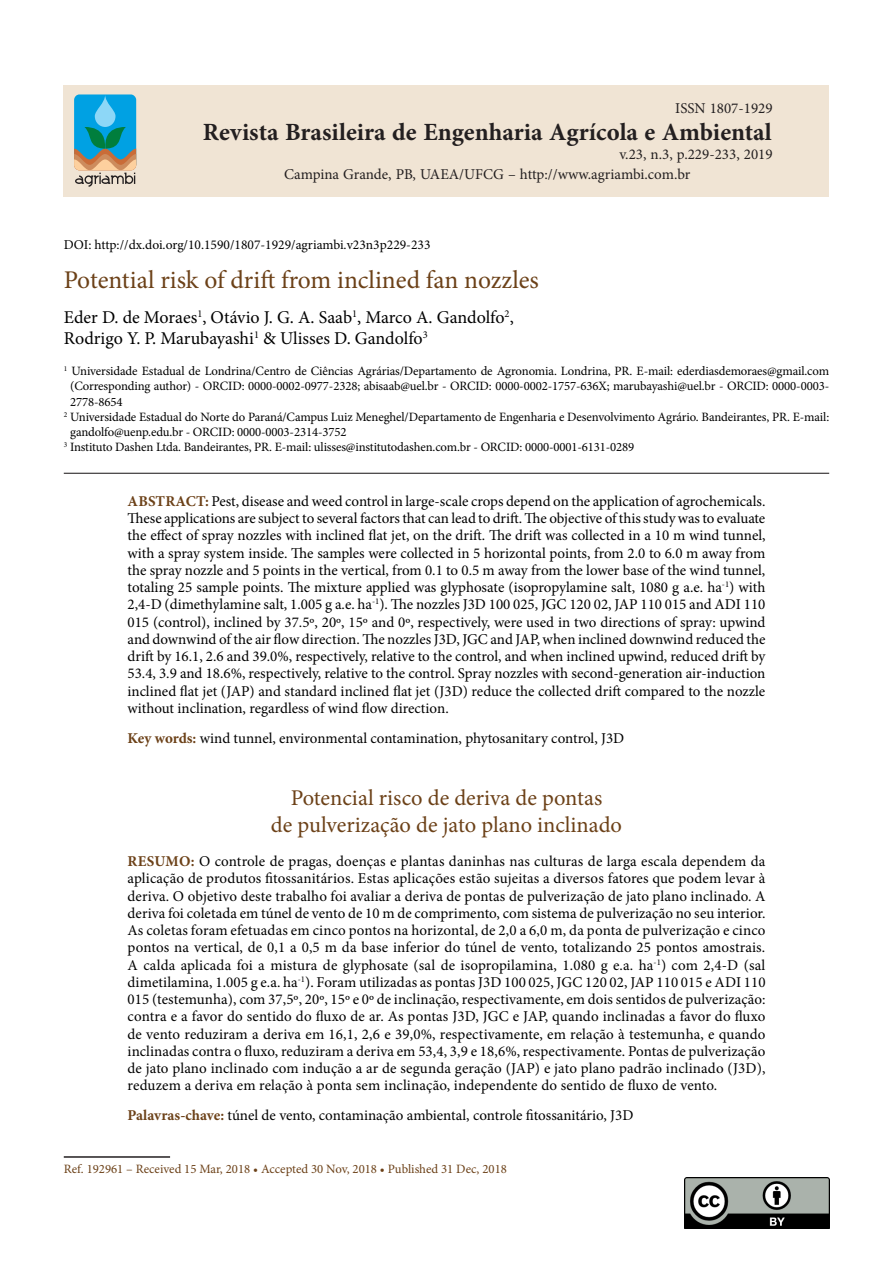
<style>
.page{position:relative;width:893px;height:1263px;background:#fff}
.page>*{position:absolute;margin:0;border:0;box-sizing:border-box;transform-origin:0 0}
.Titulo_RBEAA{font:25.5px "Minion Pro";color:#6c4118}
.Corpo_do_Texto{font:700 24.75px "Minion Pro";letter-spacing:-.005em;color:#231f20}
.Texto_Resumo_RBEAA{font:22.5px "Minion Pro";color:#6c4118}
.Autores_RBEAA{font:18px "Minion Pro";color:#000}
.Texto_Resumo_RBEAA-2{font:15px/17.2px "Minion Pro";color:#000;text-align:justify}
.Corpo_do_Texto-2{font:15px "Minion Pro";color:#231f20}
.t1{font:13.5px "Minion Pro";color:#000}
.t2{font:12.75px/15.3px "Minion Pro";letter-spacing:-.01em;color:#000;text-align:justify}
.t3{font:12.75px "Minion Pro";color:#6c4118}
.s1{font-weight:700;color:#6c4118}
</style>
<div class="page">
<div style="left:64px;top:85px;width:765px;height:111px;background:#f0e4d4"></div>
<svg style="left:74px;top:94px;width:62px;height:93px;background:#54a3b5"></svg>
<hr style="left:64px;top:473px;width:765px;height:1px;background:#231f20">
<hr style="left:64px;top:1156px;width:106px;height:2px;background:#231f20">
<img style="left:684px;top:1178px;width:145px;height:51px">
<p class="Corpo_do_Texto-2" style="left:675px;top:99px;width:99px">ISSN 1807-1929</p>
<p class="Corpo_do_Texto-2" style="left:619px;top:145px;width:155px">v.23, n.3, p.229-233, 2019</p>
<p class="Corpo_do_Texto" style="left:203px;top:115px;width:570px">Revista Brasileira de Engenharia Agrícola e Ambiental</p>
<p class="Corpo_do_Texto-2" style="left:284px;top:164px;width:408px">Campina Grande, PB, UAEA/UFCG – http://www.agriambi.com.br</p>
<p class="t1" style="left:64px;top:235px;width:368px">DOI: http://dx.doi.org/10.1590/1807-1929/agriambi.v23n3p229-233</p>
<p class="Titulo_RBEAA" style="left:64px;top:263px;width:477px">Potential risk of drift from inclined fan nozzles</p>
<p class="Autores_RBEAA" style="left:64px;top:305px;width:451px">Eder D. de Moraes<sup>1</sup>, Otávio J. G. A. Saab<sup>1</sup>, Marco A. Gandolfo<sup>2</sup>,</p>
<p class="Autores_RBEAA" style="left:64px;top:327px;width:365px">Rodrigo Y. P. Marubayashi<sup>1</sup> &amp; Ulisses D. Gandolfo<sup>3</sup></p>
<p class="t2" style="left:70px;top:363px;width:760px;text-indent:-6px"><sup>1</sup> Universidade Estadual de Londrina/Centro de Ciências Agrárias/Departamento de Agronomia. Londrina, PR. E-mail: ederdiasdemoraes@gmail.com (Corresponding author) - ORCID: 0000-0002-0977-2328; abisaab@uel.br - ORCID: 0000-0002-1757-636X; marubayashi@uel.br - ORCID: 0000-0003- 2778-8654</p>
<p class="t2" style="left:70px;top:409px;width:761px;text-indent:-6px"><sup>2</sup> Universidade Estadual do Norte do Paraná/Campus Luiz Meneghel/Departamento de Engenharia e Desenvolvimento Agrário. Bandeirantes, PR. E-mail: gandolfo@uenp.edu.br - ORCID: 0000-0003-2314-3752</p>
<p class="t2" style="left:64px;top:440px;width:572px"><sup>3</sup> Instituto Dashen Ltda. Bandeirantes, PR. E-mail: ulisses@institutodashen.com.br - ORCID: 0000-0001-6131-0289</p>
<p class="Texto_Resumo_RBEAA-2" style="left:128px;top:493px;width:639px"><span class="s1">ABSTRACT:</span> Pest, disease and weed control in large-scale crops depend on the application of agrochemicals.<br>These applications are subject to several factors that can lead to drift. The objective of this study was to evaluate the effect of spray nozzles with inclined flat jet, on the drift. The drift was collected in a 10 m wind tunnel, with a spray system inside. The samples were collected in 5 horizontal points, from 2.0 to 6.0 m away from the spray nozzle and 5 points in the vertical, from 0.1 to 0.5 m away from the lower base of the wind tunnel, totaling 25 sample points. The mixture applied was glyphosate (isopropylamine salt, 1080 g a.e. ha<sup>-1</sup>) with 2,4-D (dimethylamine salt, 1.005 g a.e. ha<sup>-1</sup>). The nozzles J3D 100 025, JGC 120 02, JAP 110 015 and ADI 110<br>015 (control), inclined by 37.5º, 20º, 15º and 0º, respectively, were used in two directions of spray: upwind and downwind of the air flow direction. The nozzles J3D, JGC and JAP, when inclined downwind reduced the drift by 16.1, 2.6 and 39.0%, respectively, relative to the control, and when inclined upwind, reduced drift by 53.4, 3.9 and 18.6%, respectively, relative to the control. Spray nozzles with second-generation air-induction inclined flat jet (JAP) and standard inclined flat jet (J3D) reduce the collected drift compared to the nozzle without inclination, regardless of wind flow direction.</p>
<p class="Texto_Resumo_RBEAA-2" style="left:128px;top:730px;width:498px"><span class="s1">Key words:</span> wind tunnel, environmental contamination, phytosanitary control, J3D</p>
<p class="Texto_Resumo_RBEAA" style="left:291px;top:782px;width:313px">Potencial risco de deriva de pontas</p>
<p class="Texto_Resumo_RBEAA" style="left:271px;top:809px;width:353px">de pulverização de jato plano inclinado</p>
<p class="Texto_Resumo_RBEAA-2" style="left:128px;top:853px;width:640px"><span class="s1">RESUMO:</span> O controle de pragas, doenças e plantas daninhas nas culturas de larga escala dependem da aplicação de produtos fitossanitários. Estas aplicações estão sujeitas a diversos fatores que podem levar à deriva. O objetivo deste trabalho foi avaliar a deriva de pontas de pulverização de jato plano inclinado. A deriva foi coletada em túnel de vento de 10 m de comprimento, com sistema de pulverização no seu interior.<br>As coletas foram efetuadas em cinco pontos na horizontal, de 2,0 a 6,0 m, da ponta de pulverização e cinco pontos na vertical, de 0,1 a 0,5 m da base inferior do túnel de vento, totalizando 25 pontos amostrais.<br>A calda aplicada foi a mistura de glyphosate (sal de isopropilamina, 1.080 g e.a. ha<sup>-1</sup>) com 2,4-D (sal dimetilamina, 1.005 g e.a. ha<sup>-1</sup>). Foram utilizadas as pontas J3D 100 025, JGC 120 02, JAP 110 015 e ADI 110<br>015 (testemunha), com 37,5º, 20º, 15º e 0º de inclinação, respectivamente, em dois sentidos de pulverização: contra e a favor do sentido do fluxo de ar. As pontas J3D, JGC e JAP, quando inclinadas a favor do fluxo de vento reduziram a deriva em 16,1, 2,6 e 39,0%, respectivamente, em relação à testemunha, e quando inclinadas contra o fluxo, reduziram a deriva em 53,4, 3,9 e 18,6%, respectivamente. Pontas de pulverização de jato plano inclinado com indução a ar de segunda geração (JAP) e jato plano padrão inclinado (J3D), reduzem a deriva em relação à ponta sem inclinação, independente do sentido de fluxo de vento.</p>
<p class="Texto_Resumo_RBEAA-2" style="left:128px;top:1107px;width:507px"><span class="s1">Palavras-chave:</span> túnel de vento, contaminação ambiental, controle fitossanitário, J3D</p>
<p class="t3" style="left:64px;top:1160px;width:445px">Ref. 192961 – Received 15 Mar, 2018 • Accepted 30 Nov, 2018 • Published 31 Dec, 2018</p>
</div>
